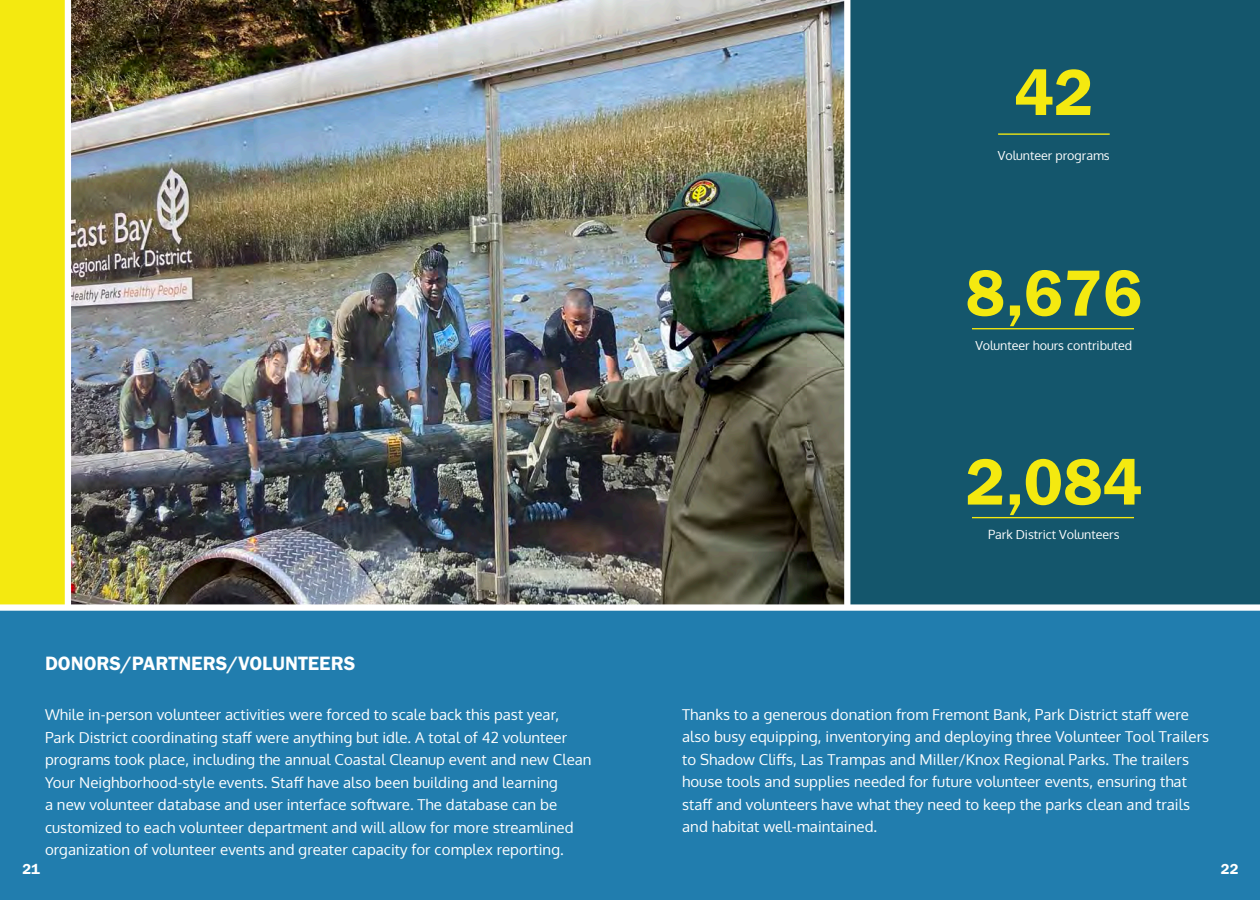
<style>
.page{position:relative;width:1260px;height:900px;background:#fff}
.page>*{position:absolute;margin:0;border:0;box-sizing:border-box;transform-origin:0 0}
.t1{font:67.5px "Franklin Gothic URW Dem";color:#f4e910}
.t2{font:20px "Franklin Gothic URW Dem";color:#fff}
.t3{font:15px/22.5px "Oxygen";letter-spacing:.005em;color:#fff}
.t4{font:15px "Franklin Gothic URW Dem";color:#fff}
.t5{font:12.5px "Oxygen";color:#fff}
</style>
<div class="page">
<img style="left:71px;top:0;width:773px;height:604px">
<div style="left:0;top:0;width:68px;height:631px;background:#f4e910"></div>
<div style="left:848px;top:0;width:412px;height:642px;background:#14566c"></div>
<div style="left:0;top:608px;width:1260px;height:292px;background:#217dae"></div>
<div style="left:0;top:604px;width:1260px;height:7px;background:#fff"></div>
<div style="left:65px;top:0;width:6px;height:609px;background:#fff"></div>
<div style="left:844px;top:0;width:6px;height:608px;background:#fff"></div>
<hr style="left:998px;top:133px;width:112px;height:2px;background:#f4e910">
<hr style="left:972px;top:328px;width:162px;height:1px;background:#f4e910">
<hr style="left:972px;top:517px;width:162px;height:1px;background:#f4e910">
<p class="t1" style="left:1014px;top:51px;width:81px">42</p>
<p class="t5" style="left:998px;top:147px;width:113px">Volunteer programs</p>
<p class="t1" style="left:966px;top:252px;width:178px">8,676</p>
<p class="t5" style="left:975px;top:337px;width:158px">Volunteer hours contributed</p>
<p class="t1" style="left:966px;top:440px;width:178px">2,084</p>
<p class="t5" style="left:988px;top:526px;width:133px">Park District Volunteers</p>
<p class="t2" style="left:45px;top:651px;width:312px">DONORS/PARTNERS/VOLUNTEERS</p>
<p class="t3" style="left:45px;top:703px;width:548px">While in-person volunteer activities were forced to scale back this past year, Park District coordinating staff were anything but idle. A total of 42 volunteer programs took place, including the annual Coastal Cleanup event and new Clean Your Neighborhood-style events. Staff have also been building and learning<br>a new volunteer database and user interface software. The database can be customized to each volunteer department and will allow for more streamlined organization of volunteer events and greater capacity for complex reporting.</p>
<p class="t3" style="left:682px;top:703px;width:528px">Thanks to a generous donation from Fremont Bank, Park District staff were also busy equipping, inventorying and deploying three Volunteer Tool Trailers to Shadow Cliffs, Las Trampas and Miller/Knox Regional Parks. The trailers house tools and supplies needed for future volunteer events, ensuring that staff and volunteers have what they need to keep the parks clean and trails and habitat well-maintained.</p>
<h2 class="t2" style="left:22px;top:859px;width:25px">12</h2>
<h2 class="t2" style="left:1215px;top:859px;width:25px">12</h2>
<p class="t4" style="left:22px;top:860px;width:19px">21</p>
<p class="t4" style="left:1221px;top:860px;width:19px">22</p>
</div>
